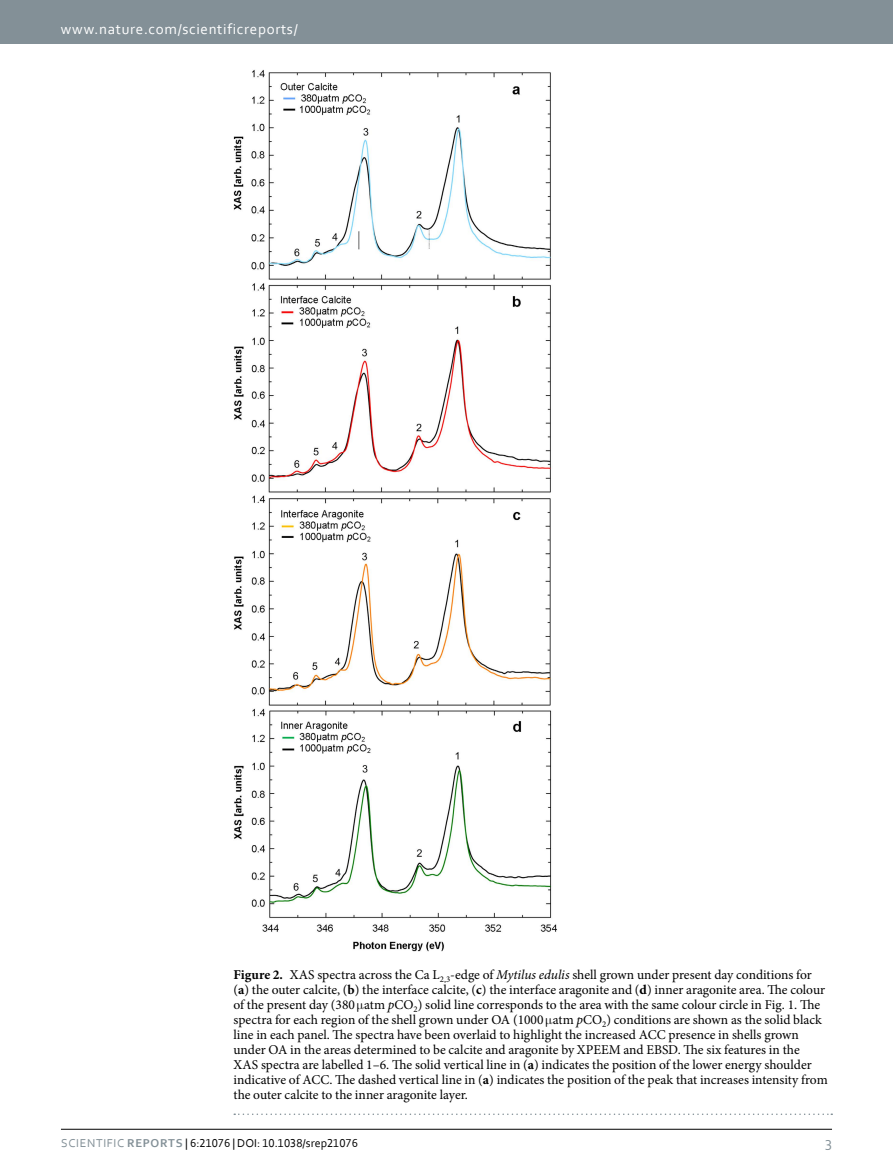
<style>
.page{position:relative;width:893px;height:1174px;background:#fff}
.page>*{position:absolute;margin:0;border:0;box-sizing:border-box;transform-origin:0 0}
.t1{font:15px "Corbel";letter-spacing:.045em;color:#fff}
.t2{font:15px "Corbel";color:#839097}
.t3{font:13.5px/15px "Minion Pro";color:#000}
.t4{font:12px "Corbel";color:#000}
.s1{font-weight:700}
.s2{font-style:italic}
.s3{color:#839097}
.s4{font-weight:700;color:#839097}
</style>
<div class="page">
<div style="left:0;top:0;width:893px;height:43px;background:#839097"></div>
<hr style="left:61px;top:1129px;width:771px;height:1px;background:#000">
<img style="left:233px;top:70px;width:324px;height:881px">
<svg style="left:234px;top:1113px;width:598px;height:2px"></svg>
<p class="t1" style="left:61px;top:19px;width:238px">www.nature.com/scientificreports/</p>
<p class="t3" style="left:233px;top:967px;width:596px"><span class="s1">Figure 2.</span> XAS spectra across the Ca L<sub>2,3</sub>-edge of <span class="s2">Mytilus edulis</span> shell grown under present day conditions for (<span class="s1">a</span>) the outer calcite, (<span class="s1">b</span>) the interface calcite, (<span class="s1">c</span>) the interface aragonite and (<span class="s1">d</span>) inner aragonite area. The colour of the present day (380 atm <span class="s2">p</span>CO<sub>2</sub>) solid line corresponds to the area with the same colour circle in Fig. 1. The spectra for each region of the shell grown under OA (1000 atm <span class="s2">p</span>CO<sub>2</sub>) conditions are shown as the solid black line in each panel. The spectra have been overlaid to highlight the increased ACC presence in shells grown under OA in the areas determined to be calcite and aragonite by XPEEM and EBSD. The six features in the XAS spectra are labelled 1–6. The solid vertical line in (<span class="s1">a</span>) indicates the position of the lower energy shoulder indicative of ACC. The dashed vertical line in (<span class="s1">a</span>) indicates the position of the peak that increases intensity from the outer calcite to the inner aragonite layer.</p>
<p class="t4" style="left:61px;top:1135px;width:298px"><span class="s3">Scientific</span> <span class="s4">REPORTS</span> | 6:21076 | DOI: 10.1038/srep21076</p>
<p class="t2" style="left:825px;top:1132px;width:8px">3</p>
</div>
